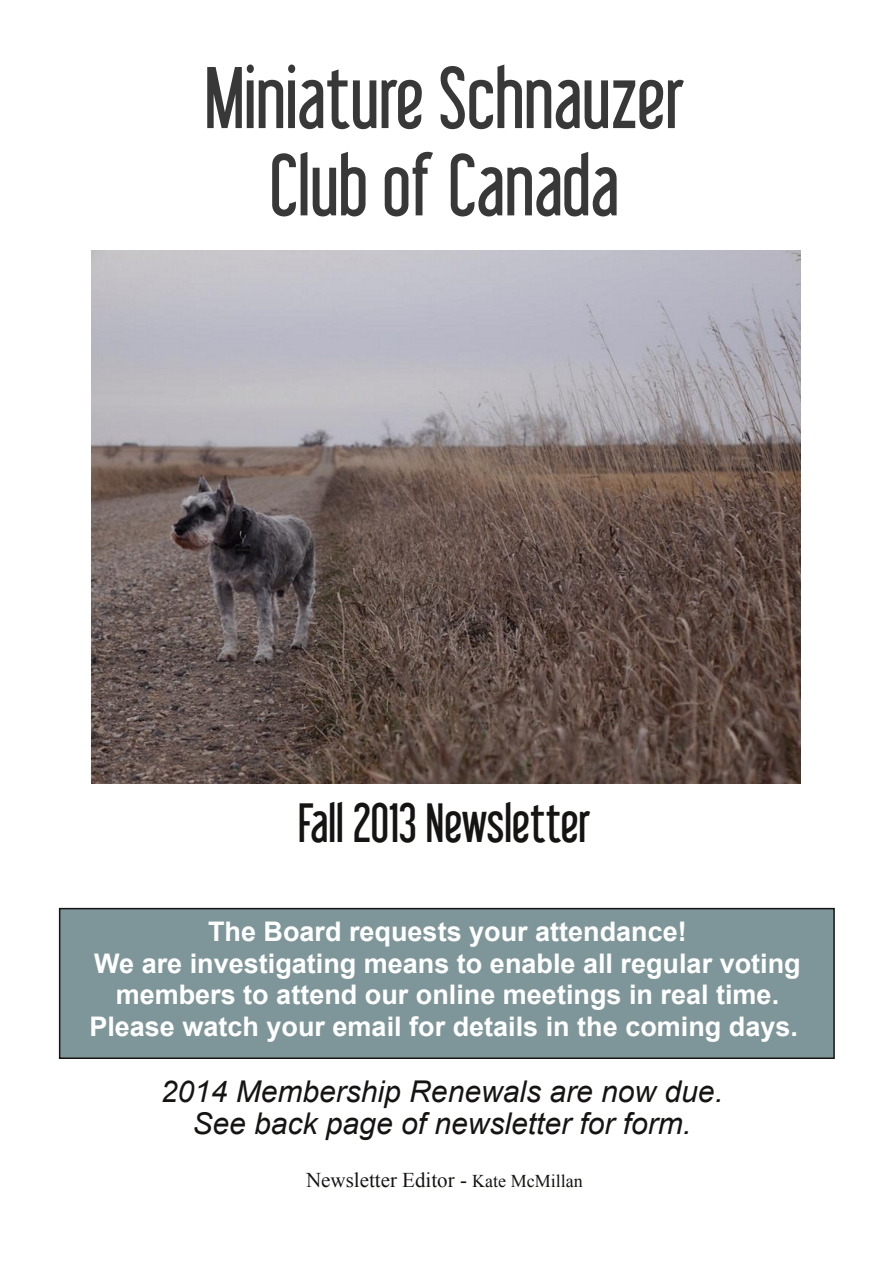
<style>
.page{position:relative;width:893px;height:1263px;background:#fff}
.page>*{position:absolute;margin:0;border:0;box-sizing:border-box;transform-origin:0 0}
.t1{font:78px/87.3px "Libel Suit";color:#383838;text-align:center}
.t2{font:49.5px "Libel Suit";color:#161412}
.t3{font:italic 30px/31.5px "Arial";color:#161412;text-align:center}
.t4{font:700 27px/31.5px "Arial";color:#fff;text-align:center}
.t5{font:21px "Times New Roman";color:#161412}
.s1{font-size:18px}
</style>
<div class="page">
<div style="left:60px;top:909px;width:774px;height:149px;background:#7e9699"></div>
<div style="left:59px;top:908px;width:775px;height:151px;border:2px solid #161412"></div>
<img style="left:91px;top:251px;width:709px;height:532px">
<h1 class="t1" style="left:205px;top:54px;width:481px">Miniature Schnauzer<br>Club of Canada</h1>
<h2 class="t2" style="left:298px;top:793px;width:294px">Fall 2013 Newsletter</h2>
<p class="t4" style="left:89px;top:916px;width:712px">The Board requests your attendance!<br>We are investigating means to enable all regular voting members to attend our online meetings in real time.<br>Please watch your email for details in the coming days.</p>
<p class="t3" style="left:161px;top:1076px;width:563px">2014 Membership Renewals are now due.<br>See back page of newsletter for form.</p>
<p class="t5" style="left:306px;top:1168px;width:278px">Newsletter Editor - <span class="s1">Kate McMillan</span></p>
</div>
